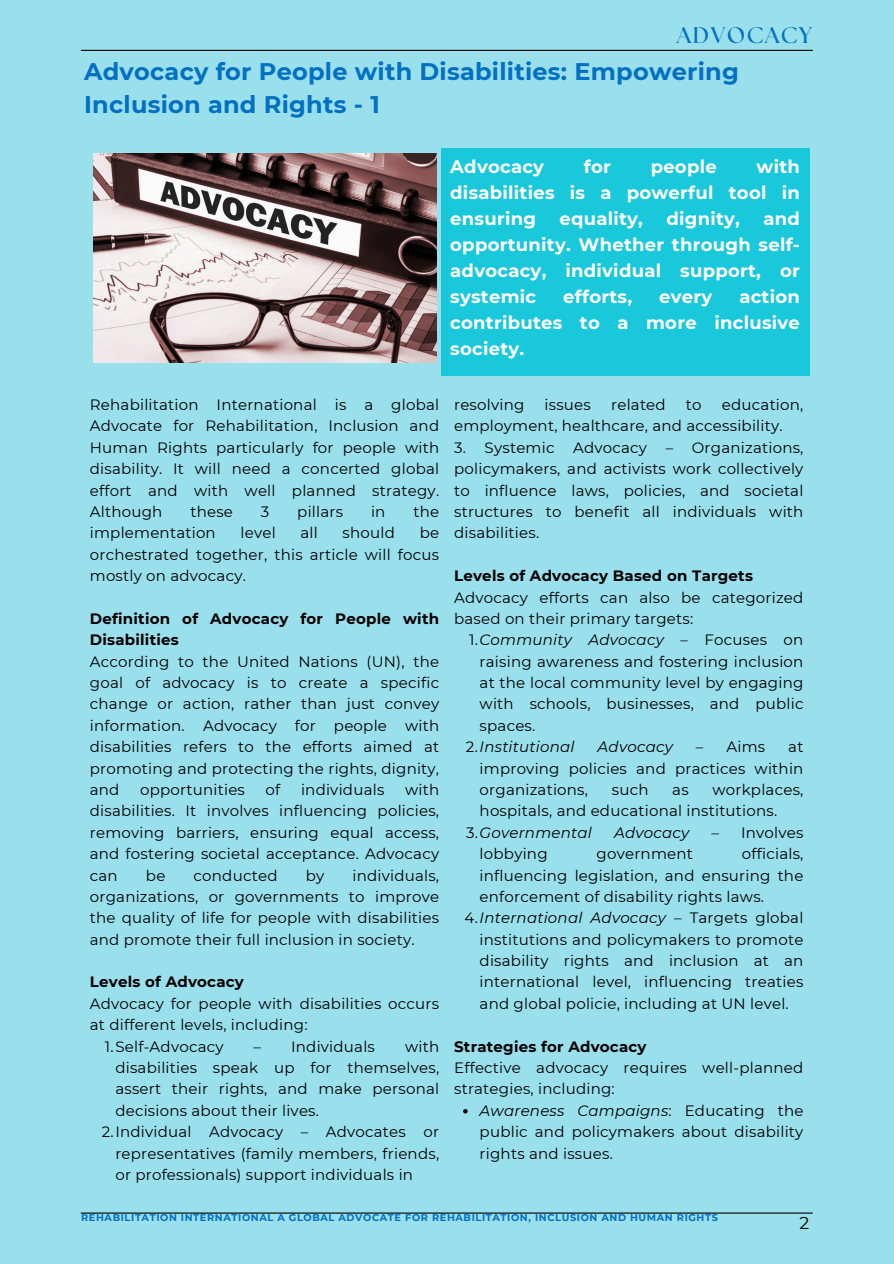
<style>
.page{position:relative;width:894px;height:1264px;background:#fff}
.page>*{position:absolute;margin:0;border:0;box-sizing:border-box;transform-origin:0 0}
.t1{font:700 24px/32.7px "Montserrat";letter-spacing:.01em;color:#0370c2}
.t2{font:700 22.5px "The Seasons";letter-spacing:.065em;color:#0171c1}
.t3{font:700 18px/25.8px "Montserrat";letter-spacing:.015em;color:#fff;text-align:justify}
.t4{font:17.25px "Montserrat";color:#000}
.t5{font:15px/21.3px "Montserrat";letter-spacing:.015em;color:#000;text-align:justify}
.t6{font:700 15px/21.3px "Montserrat";letter-spacing:.015em;color:#000}
.t7{font:italic 15px "Montserrat";letter-spacing:.015em;color:#000}
.t8{font:700 9.75px "Montserrat";letter-spacing:.065em;color:#0370c2}
.s1{font-style:italic}
.s2{font-style:normal}
</style>
<div class="page">
<div style="left:0;top:0;width:893px;height:1263px;background:#99dfec"></div>
<hr style="left:81px;top:50px;width:731px;height:1px;background:#000">
<hr style="left:81px;top:1212px;width:731px;height:1px;background:#000">
<svg style="left:463px;top:1109px;width:4px;height:4px"></svg>
<img style="left:93px;top:154px;width:343px;height:209px">
<div style="left:441px;top:149px;width:368px;height:227px;background:#1ac8db"></div>
<p class="t2" style="left:676px;top:25px;width:136px">ADVOCACY</p>
<p class="t1" style="left:84px;top:55px;width:656px">Advocacy for People with Disabilities: Empowering<br>Inclusion and Rights - 1</p>
<p class="t3" style="left:450px;top:154px;width:351px;text-indent:306px">with disabilities is a powerful tool in ensuring</p>
<p class="t3" style="left:450px;top:154px;width:95px">Advocacy</p>
<p class="t3" style="left:583px;top:154px;width:29px">for</p>
<p class="t3" style="left:650px;top:154px;width:68px">people</p>
<p class="t3" style="left:559px;top:206px;width:85px">equality,</p>
<p class="t3" style="left:666px;top:206px;width:75px">dignity,</p>
<p class="t3" style="left:450px;top:206px;width:351px;text-indent:313px">and opportunity. Whether through self&shy;advocacy, individual support, or systemic</p>
<p class="t3" style="left:450px;top:283px;width:351px;text-indent:289px">action contributes to a more inclusive society.</p>
<p class="t3" style="left:563px;top:283px;width:70px">efforts,</p>
<p class="t3" style="left:659px;top:283px;width:55px">every</p>
<h1 class="t5" style="left:90px;top:394px;width:351px">Rehabilitation International is a global Advocate for Rehabilitation, Inclusion and Human Rights particularly for people with disability. It will need a concerted global effort and with well planned strategy.<br>Although</h1>
<h1 class="t5" style="left:190px;top:501px;width:44px">these</h1>
<h1 class="t5" style="left:261px;top:501px;width:10px">3</h1>
<h1 class="t5" style="left:297px;top:501px;width:47px">pillars</h1>
<h1 class="t5" style="left:371px;top:501px;width:16px">in</h1>
<h1 class="t5" style="left:413px;top:501px;width:27px">the</h1>
<h1 class="t5" style="left:90px;top:522px;width:127px">implementation</h1>
<h1 class="t5" style="left:240px;top:522px;width:37px">level</h1>
<h1 class="t5" style="left:300px;top:522px;width:19px">all</h1>
<h1 class="t5" style="left:342px;top:522px;width:54px">should</h1>
<h1 class="t5" style="left:90px;top:522px;width:351px;text-indent:330px">be orchestrated together, this article will focus mostly on advocacy.</h1>
<p class="t6" style="left:90px;top:608px;width:351px">Definition of Advocacy for People with<br>Disabilities</p>
<h2 class="t5" style="left:90px;top:650px;width:351px">According to the United Nations (UN), the goal of advocacy is to create a specific change or action, rather than just convey information. Advocacy for people with disabilities refers to the efforts aimed at promoting and protecting the rights, dignity, and</h2>
<h2 class="t5" style="left:140px;top:779px;width:106px">opportunities</h2>
<h2 class="t5" style="left:265px;top:779px;width:16px">of</h2>
<h2 class="t5" style="left:301px;top:779px;width:85px">individuals</h2>
<h2 class="t5" style="left:90px;top:779px;width:351px;text-indent:315px">with disabilities. It involves influencing policies, removing barriers, ensuring equal access, and fostering societal acceptance. Advocacy can</h2>
<h2 class="t5" style="left:90px;top:864px;width:351px;text-indent:262px">individuals, organizations, or governments to improve the quality of life for people with disabilities and promote their full inclusion in society.</h2>
<p class="t6" style="left:90px;top:971px;width:155px">Levels of Advocacy</p>
<p class="t5" style="left:90px;top:992px;width:351px">Advocacy for people with disabilities occurs at different levels, including:</p>
<p class="t5" style="left:105px;top:1035px;width:120px">1.Self-Advocacy</p>
<p class="t5" style="left:253px;top:1035px;width:123px">– Individuals</p>
<h2 class="t5" style="left:146px;top:864px;width:21px">be</h2>
<h2 class="t5" style="left:193px;top:864px;width:85px">conducted</h2>
<h2 class="t5" style="left:305px;top:864px;width:20px">by</h2>
<p class="t5" style="left:115px;top:1035px;width:325px;text-indent:289px">with disabilities speak up for themselves, assert their rights, and make personal decisions about their lives.</p>
<p class="t5" style="left:115px;top:1121px;width:325px;text-indent:-14px">2.Individual Advocacy – Advocates or representatives (family members, friends, or professionals) support individuals in</p>
<p class="t5" style="left:454px;top:394px;width:351px;text-indent:268px">education, employment, healthcare, and accessibility.</p>
<p class="t5" style="left:454px;top:437px;width:351px">3. Systemic Advocacy – Organizations, policymakers, and activists work collectively to influence laws, policies, and societal structures to benefit all individuals with disabilities.</p>
<p class="t6" style="left:454px;top:565px;width:300px">Levels of Advocacy Based on Targets</p>
<p class="t5" style="left:454px;top:586px;width:351px">Advocacy efforts can also be categorized based on their primary targets:</p>
<p class="t5" style="left:479px;top:629px;width:325px;text-indent:-11px">1.<span class="s1">Community Advocacy</span> – Focuses on raising awareness and fostering inclusion at the local community level by engaging with schools, businesses, and public spaces.</p>
<p class="t7" style="left:466px;top:737px;width:110px"><span class="s2">2.</span>Institutional</p>
<p class="t7" style="left:597px;top:737px;width:77px">Advocacy</p>
<p class="t5" style="left:695px;top:736px;width:71px">– Aims</p>
<p class="t5" style="left:454px;top:394px;width:72px">resolving</p>
<p class="t5" style="left:544px;top:394px;width:48px">issues</p>
<p class="t5" style="left:611px;top:394px;width:56px">related</p>
<p class="t5" style="left:685px;top:394px;width:17px">to</p>
<p class="t5" style="left:479px;top:736px;width:325px;text-indent:308px">at improving policies and practices within organizations,</p>
<p class="t5" style="left:479px;top:779px;width:325px;text-indent:233px">workplaces, hospitals, and educational institutions.</p>
<p class="t7" style="left:466px;top:823px;width:127px"><span class="s2">3.</span>Governmental</p>
<p class="t7" style="left:614px;top:823px;width:77px">Advocacy</p>
<p class="t5" style="left:711px;top:821px;width:93px">– Involves</p>
<p class="t5" style="left:479px;top:843px;width:69px">lobbying</p>
<p class="t5" style="left:596px;top:843px;width:98px">government</p>
<p class="t5" style="left:611px;top:779px;width:38px">such</p>
<p class="t5" style="left:672px;top:779px;width:18px">as</p>
<p class="t5" style="left:479px;top:843px;width:325px;text-indent:262px">officials, influencing legislation, and ensuring the enforcement of disability rights laws.</p>
<p class="t5" style="left:479px;top:907px;width:325px;text-indent:-15px">4.<span class="s1">International Advocacy</span> – Targets global institutions and policymakers to promote disability rights and inclusion at an international level, influencing treaties and global policie, including at UN level.</p>
<p class="t6" style="left:454px;top:1035px;width:194px">Strategies for Advocacy</p>
<p class="t5" style="left:454px;top:1056px;width:351px">Effective advocacy requires well-planned strategies, including:</p>
<p class="t5" style="left:479px;top:1099px;width:325px"><span class="s1">Awareness Campaigns</span>: Educating the public and policymakers about disability rights and issues.</p>
<p class="t8" style="left:81px;top:1211px;width:638px">REHABILITATION INTERNATIONAL A GLOBAL ADVOCATE FOR REHABILITATION, INCLUSION AND HUMAN RIGHTS</p>
<p class="t4" style="left:799px;top:1212px;width:11px">2</p>
</div>
